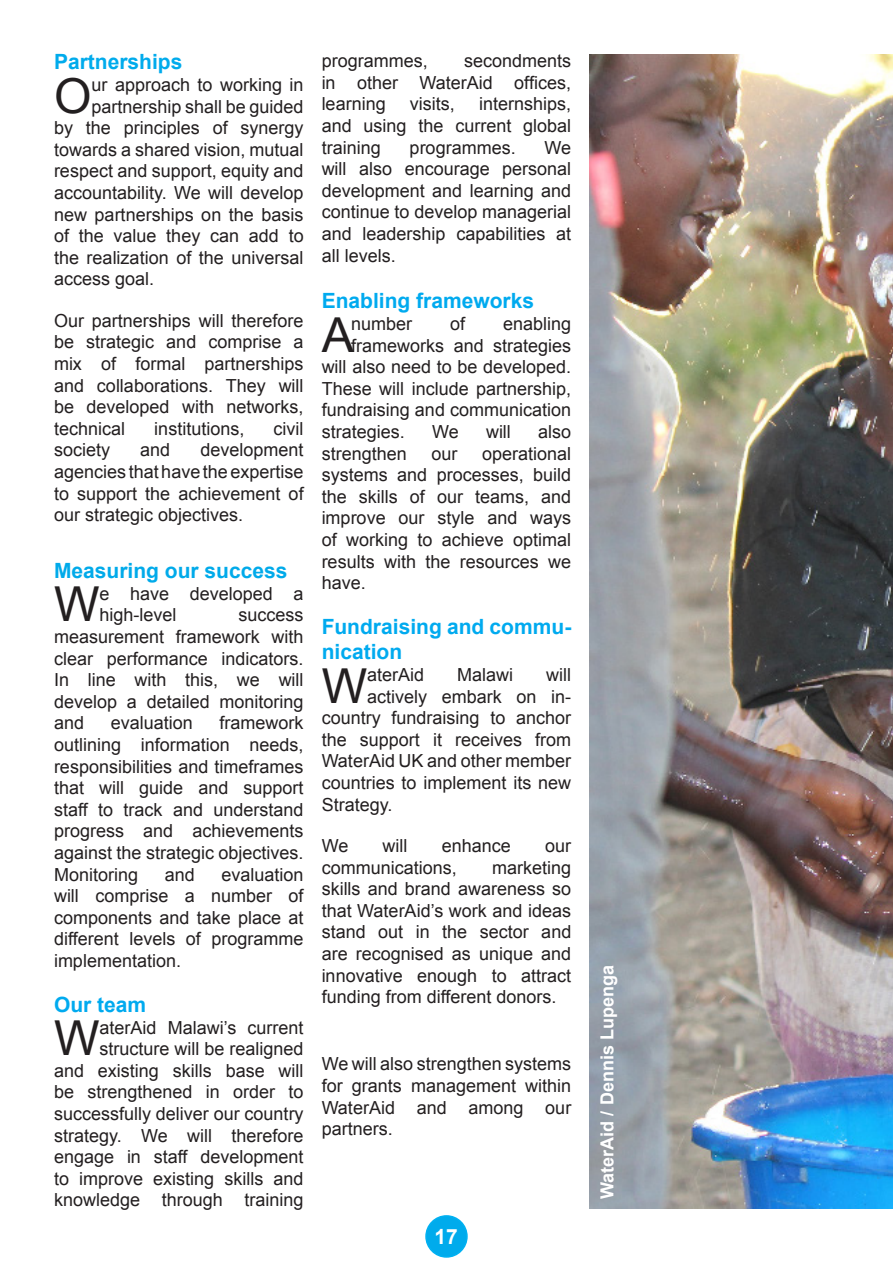
<style>
.page{position:relative;width:893px;height:1263px;background:#fff}
.page>*{position:absolute;margin:0;border:0;box-sizing:border-box;transform-origin:0 0}
.t1{font:48.15px "Arial";color:#231f20}
.t2{font:700 21px/25.2px "Arial";color:#00aaef}
.t3{font:700 21px "Arial";color:#00aaea}
.t4{font:700 21px "Arial";color:#00abec}
.t5{font:700 21px "Arial";color:#fff}
.t6{font:18px/21.6px "Arial";color:#231f20;text-align:justify}
.t7{font:700 18px "Arial";color:#fff}
</style>
<div class="page">
<div style="left:426px;top:1216px;width:41px;height:41px;background:#00abec;border-radius:50%"></div>
<div style="left:425px;top:1215px;width:43px;height:43px;border:2px solid #00b1f2;border-radius:50%"></div>
<img style="left:589px;top:54px;width:304px;height:1155px">
<p class="t4" style="left:54px;top:48px;width:130px">Partnerships</p>
<p class="t1" style="left:54px;top:64px;width:39px">O</p>
<p class="t6" style="left:91px;top:74px;width:214px">ur approach to working in</p>
<p class="t6" style="left:91px;top:96px;width:214px">partnership shall be guided</p>
<p class="t6" style="left:54px;top:117px;width:251px">by the principles of synergy</p>
<p class="t6" style="left:54px;top:139px;width:251px">towards a shared vision, mutual</p>
<p class="t6" style="left:54px;top:160px;width:251px">respect and support, equity and</p>
<p class="t6" style="left:54px;top:182px;width:251px">accountability. We will develop</p>
<p class="t6" style="left:54px;top:204px;width:251px">new partnerships on the basis</p>
<p class="t6" style="left:54px;top:225px;width:251px">of the value they can add to</p>
<p class="t6" style="left:54px;top:247px;width:251px">the realization of the universal</p>
<p class="t6" style="left:54px;top:268px;width:102px">access goal.</p>
<p class="t6" style="left:54px;top:310px;width:251px">Our partnerships will therefore be strategic and comprise a mix of formal partnerships and collaborations. They will be developed with networks, technical</p>
<p class="t6" style="left:154px;top:418px;width:92px">institutions,</p>
<p class="t6" style="left:274px;top:418px;width:31px">civil</p>
<p class="t6" style="left:54px;top:439px;width:251px;text-indent:147px">development agencies that have the expertise to support the achievement of our strategic objectives.</p>
<p class="t3" style="left:54px;top:557px;width:235px">Measuring our success</p>
<p class="t1" style="left:54px;top:573px;width:47px">W</p>
<p class="t6" style="left:99px;top:583px;width:206px">e have developed a high-level</p>
<p class="t6" style="left:54px;top:439px;width:58px">society</p>
<p class="t6" style="left:140px;top:439px;width:32px">and</p>
<p class="t6" style="left:54px;top:604px;width:251px;text-indent:185px">success measurement framework with clear performance indicators.<br>In line with this, we will develop a detailed monitoring and</p>
<p class="t6" style="left:54px;top:712px;width:251px;text-indent:166px">framework outlining information needs, responsibilities and timeframes that will guide and support staff to track and understand progress and achievements against the strategic objectives.<br>Monitoring</p>
<p class="t6" style="left:111px;top:712px;width:84px">evaluation</p>
<p class="t6" style="left:54px;top:864px;width:251px;text-indent:168px">evaluation will comprise a number of components and take place at different levels of programme implementation.</p>
<p class="t2" style="left:54px;top:993px;width:94px">Our team</p>
<p class="t1" style="left:54px;top:1007px;width:47px">W</p>
<p class="t6" style="left:165px;top:864px;width:32px">and</p>
<p class="t6" style="left:54px;top:1017px;width:251px;text-align:right">aterAid Malawi’s current structure will be realigned<br>and existing skills base will be strengthened in order to successfully deliver our country strategy. We will therefore engage in staff development to improve existing skills and knowledge through training</p>
<p class="t6" style="left:322px;top:50px;width:251px;text-indent:143px">secondments in other WaterAid offices, learning</p>
<p class="t6" style="left:322px;top:50px;width:108px">programmes,</p>
<p class="t6" style="left:322px;top:93px;width:251px;text-indent:158px">internships, and using the current global training</p>
<p class="t6" style="left:410px;top:93px;width:46px">visits,</p>
<p class="t6" style="left:322px;top:137px;width:251px;text-indent:223px">We will also encourage personal development and learning and continue to develop managerial and leadership capabilities at all levels.</p>
<p class="t2" style="left:322px;top:289px;width:214px">Enabling frameworks</p>
<p class="t1" style="left:322px;top:303px;width:34px">A</p>
<p class="t6" style="left:351px;top:313px;width:63px">number</p>
<p class="t6" style="left:450px;top:313px;width:17px">of</p>
<p class="t6" style="left:503px;top:313px;width:70px">enabling</p>
<p class="t6" style="left:410px;top:137px;width:108px">programmes.</p>
<p class="t6" style="left:351px;top:335px;width:222px">frameworks and strategies</p>
<p class="t6" style="left:322px;top:356px;width:251px">will also need to be developed.</p>
<p class="t6" style="left:322px;top:378px;width:251px">These will include partnership,</p>
<p class="t6" style="left:322px;top:399px;width:251px">fundraising and communication</p>
<p class="t6" style="left:322px;top:421px;width:85px">strategies.</p>
<p class="t6" style="left:432px;top:421px;width:28px">We</p>
<p class="t6" style="left:486px;top:421px;width:26px">will</p>
<p class="t6" style="left:538px;top:421px;width:35px">also</p>
<p class="t6" style="left:322px;top:443px;width:87px">strengthen</p>
<p class="t6" style="left:431px;top:443px;width:28px">our</p>
<p class="t6" style="left:322px;top:443px;width:251px;text-indent:161px">operational systems and processes, build the skills of our teams, and improve our style and ways of working to achieve optimal results with the resources we have.</p>
<p class="t2" style="left:322px;top:615px;width:251px">Fundraising and commu&shy;nication</p>
<p class="t1" style="left:322px;top:654px;width:47px">W</p>
<p class="t6" style="left:367px;top:664px;width:59px">aterAid</p>
<p class="t6" style="left:457px;top:664px;width:57px">Malawi</p>
<p class="t6" style="left:546px;top:664px;width:26px">will</p>
<p class="t6" style="left:367px;top:686px;width:206px">actively embark on in-</p>
<p class="t6" style="left:322px;top:707px;width:251px">country fundraising to anchor</p>
<p class="t6" style="left:322px;top:729px;width:251px">the support it receives from</p>
<p class="t6" style="left:322px;top:750px;width:251px">WaterAid UK and other member</p>
<p class="t6" style="left:322px;top:772px;width:251px">countries to implement its new</p>
<p class="t6" style="left:322px;top:794px;width:72px">Strategy.</p>
<p class="t6" style="left:322px;top:835px;width:28px">We</p>
<p class="t6" style="left:383px;top:835px;width:26px">will</p>
<p class="t6" style="left:442px;top:835px;width:71px">enhance</p>
<p class="t6" style="left:545px;top:835px;width:28px">our</p>
<p class="t6" style="left:322px;top:857px;width:137px">communications,</p>
<p class="t6" style="left:322px;top:857px;width:251px;text-indent:171px">marketing skills and brand awareness so that WaterAid’s work and ideas stand out in the sector and are recognised as unique and innovative enough to attract funding from different donors.</p>
<p class="t6" style="left:322px;top:1053px;width:251px">We will also strengthen systems for grants management within WaterAid and among our partners.</p>
<p class="t5" style="left:435px;top:1223px;width:25px">17</p>
<p class="t7" style="left:595px;top:1199px;width:235px;rotate:-90deg">WaterAid / Dennis Lupenga</p>
</div>
